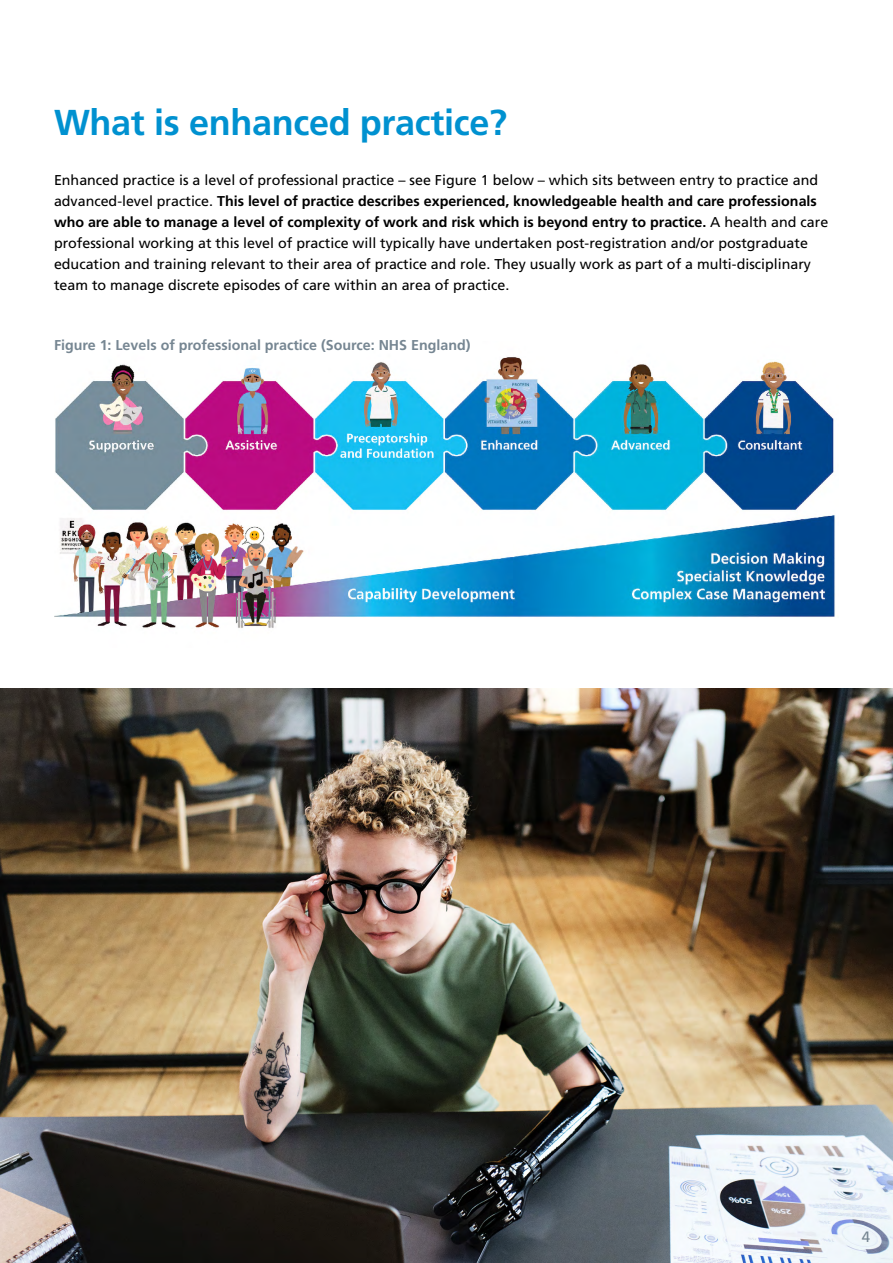
<style>
.page{position:relative;width:893px;height:1263px;background:#fff}
.page>*{position:absolute;margin:0;border:0;box-sizing:border-box;transform-origin:0 0}
.t1{font:700 36px "Frutiger LT Pro";letter-spacing:-.01em;color:#0091d0}
.t2{font:15px "Frutiger LT Pro";color:#768692}
.t3{font:14.25px/21px "Frutiger LT Pro";color:#000}
.t4{font:700 14.25px "Frutiger LT Pro";color:#768692}
.s1{font-weight:700}
</style>
<div class="page">
<img style="left:0;top:689px;width:893px;height:574px">
<img style="left:54px;top:357px;width:781px;height:271px">
<p class="t1" style="left:54px;top:101px;width:455px">What is enhanced practice?</p>
<p class="t3" style="left:54px;top:170px;width:776px">Enhanced practice is a level of professional practice – see Figure 1 below – which sits between entry to practice and advanced-level practice. <span class="s1">This level of practice describes experienced, knowledgeable health and care professionals who are able to manage a level of complexity of work and risk which is beyond entry to practice.</span> A health and care professional working at this level of practice will typically have undertaken post-registration and/or postgraduate education and training relevant to their area of practice and role. They usually work as part of a multi-disciplinary team to manage discrete episodes of care within an area of practice.</p>
<p class="t4" style="left:54px;top:336px;width:418px">Figure 1: Levels of professional practice (Source: NHS England)</p>
<p class="t2" style="left:862px;top:1227px;width:10px">4</p>
</div>
